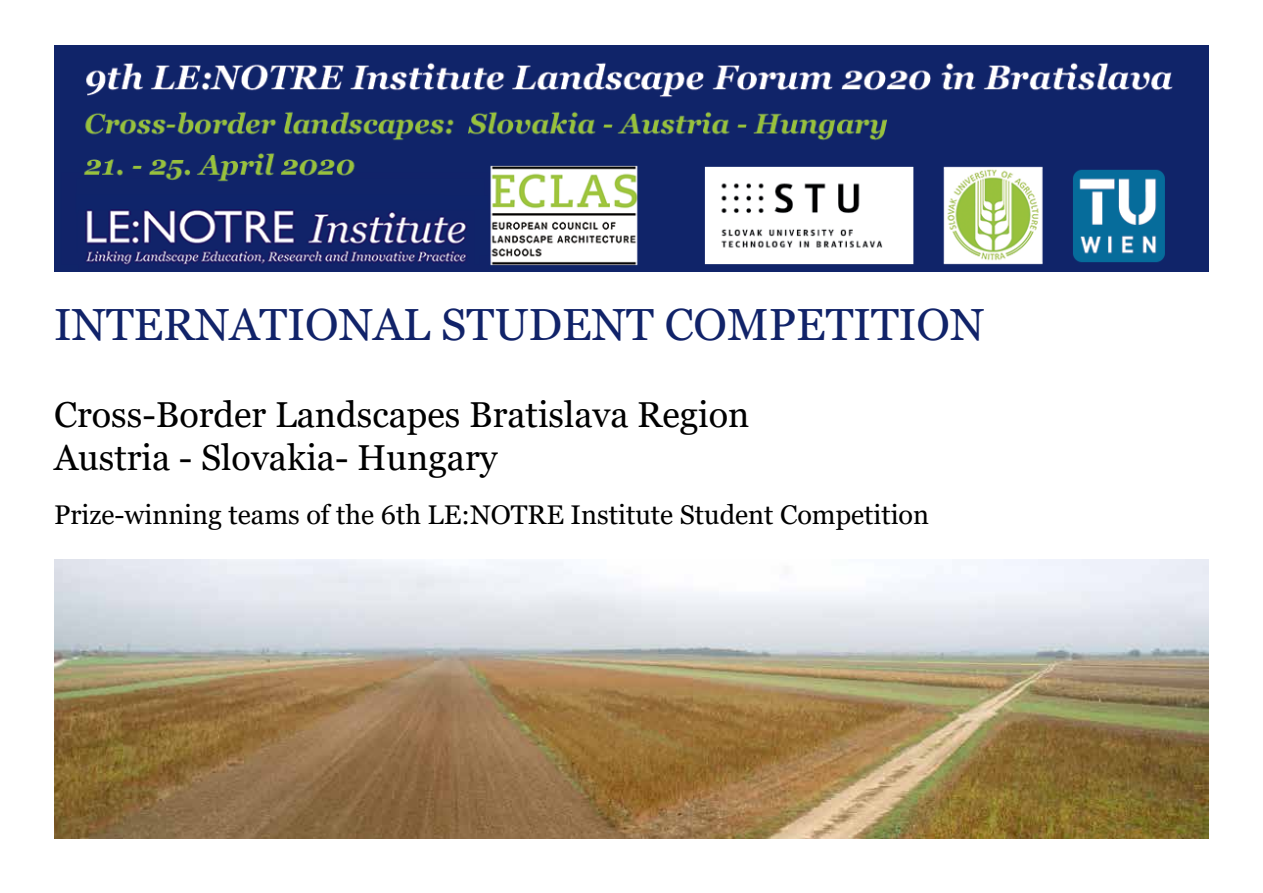
<style>
.page{position:relative;width:1263px;height:893px;background:#fff}
.page>*{position:absolute;margin:0;border:0;box-sizing:border-box;transform-origin:0 0}
.t1{font:45px "Georgia";color:#112369}
.t2{font:36px/43.2px "Georgia";color:#000}
.t3{font:27px "Georgia";color:#000}
</style>
<div class="page">
<img style="left:54px;top:559px;width:1155px;height:280px">
<img style="left:54px;top:46px;width:1155px;height:226px">
<p class="t1" style="left:54px;top:297px;width:932px">INTERNATIONAL STUDENT COMPETITION</p>
<p class="t2" style="left:54px;top:393px;width:697px">Cross-Border Landscapes Bratislava Region<br>Austria - Slovakia- Hungary</p>
<p class="t3" style="left:54px;top:498px;width:877px">Prize-winning teams of the 6th LE:NOTRE Institute Student Competition</p>
</div>
